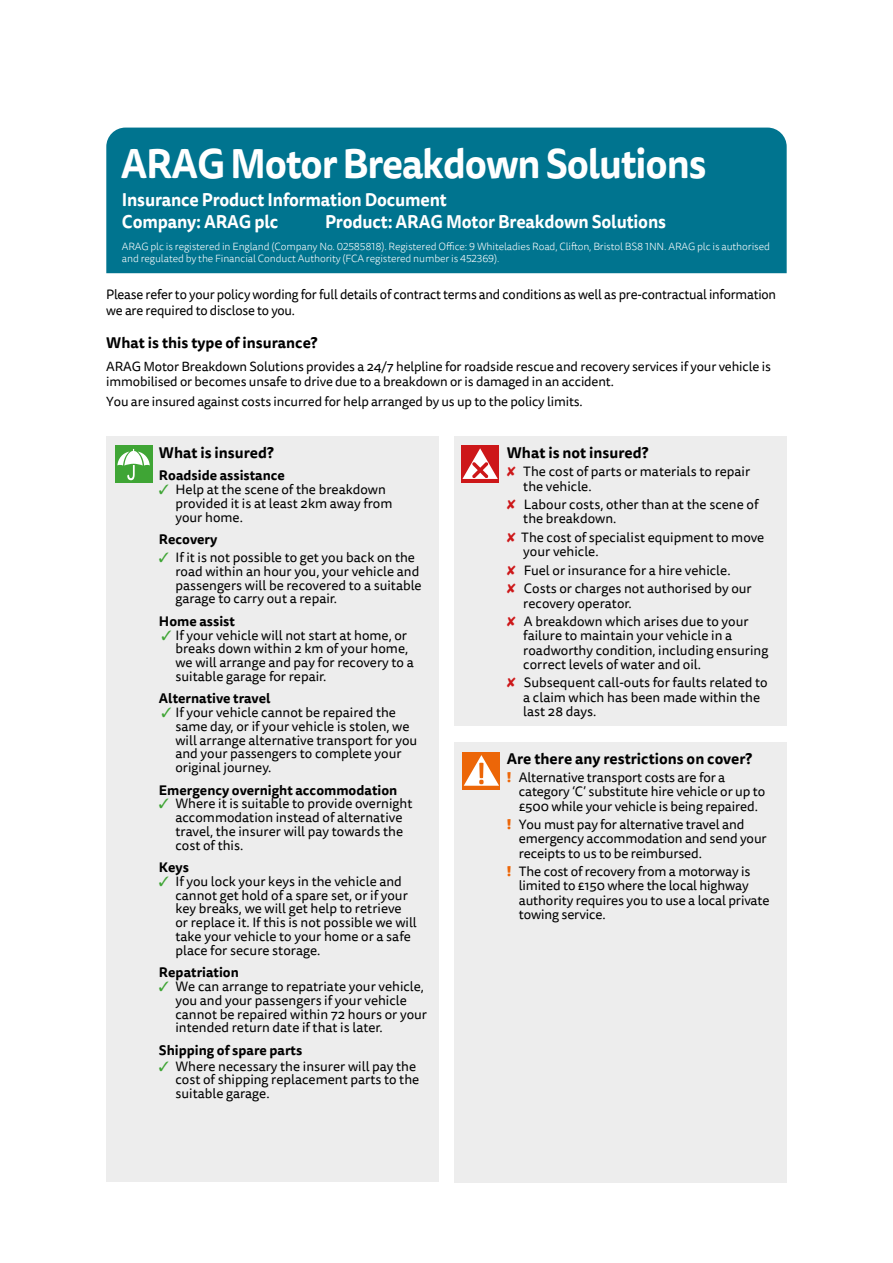
<style>
.page{position:relative;width:893px;height:1263px;background:#fff}
.page>*{position:absolute;margin:0;border:0;box-sizing:border-box;transform-origin:0 0}
.t1{font:700 40.5px "Tisa Sans OT";letter-spacing:-.03em;color:#fff;scale:.95 1}
.t2{font:700 18px/22.5px "Tisa Sans OT";letter-spacing:-.01em;color:#fff;scale:.95 1}
.t3{font:700 15px "Tisa Sans OT";color:#000}
.t4{font:13.5px/13.8px "Tisa Sans OT";color:#000}
.t5{font:700 13.5px "Tisa Sans OT";color:#000}
.t6{font:13.2px/15px "Tisa Sans OT";letter-spacing:-.01em;color:#000}
.t7{font:300 10.5px/12.6px "Tisa Sans OT";letter-spacing:-.01em;color:#fff}
.s1{color:#3fa535}
.s2{color:#cd1719}
.s3{font-weight:900;color:#ec6608}
</style>
<div class="page">
<div style="left:454px;top:436px;width:333px;height:290px;background:#ededed"></div>
<div style="left:454px;top:742px;width:333px;height:440px;background:#ededed"></div>
<div style="left:106px;top:436px;width:333px;height:746px;background:#ededed"></div>
<div style="left:115px;top:446px;width:37px;height:37px;background:#3fa535"></div>
<svg style="left:117px;top:449px;width:33px;height:31px"></svg>
<div style="left:461px;top:446px;width:38px;height:37px;background:#cd1719"></div>
<svg style="left:462px;top:448px;width:36px;height:31px"></svg>
<div style="left:463px;top:752px;width:37px;height:38px;background:#ec6608"></div>
<svg style="left:464px;top:755px;width:35px;height:31px"></svg>
<div style="left:106px;top:128px;width:681px;height:145px;background:#00748f"></div>
<h1 class="t1" style="left:121px;top:138px;width:618px">ARAG Motor Breakdown Solutions</h1>
<h2 class="t2" style="left:122px;top:189px;width:344px">Insurance Product Information Document<br>Company: ARAG plc</h2>
<h2 class="t2" style="left:325px;top:212px;width:360px">Product: ARAG Motor Breakdown Solutions</h2>
<p class="t7" style="left:122px;top:240px;width:650px">ARAG plc is registered in England (Company No. 02585818). Registered Office: 9 Whiteladies Road, Clifton, Bristol BS8 1NN. ARAG plc is authorised and regulated by the Financial Conduct Authority (FCA registered number is 452369).</p>
<p class="t4" style="left:106px;top:287px;width:671px;line-height:16.2px">Please refer to your policy wording for full details of contract terms and conditions as well as pre-contractual information we are required to disclose to you.</p>
<p class="t3" style="left:106px;top:333px;width:213px">What is this type of insurance?</p>
<p class="t6" style="left:106px;top:360px;width:666px">ARAG Motor Breakdown Solutions provides a 24/7 helpline for roadside rescue and recovery services if your vehicle is immobilised or becomes unsafe to drive due to a breakdown or is damaged in an accident.</p>
<p class="t6" style="left:106px;top:394px;width:478px">You are insured against costs incurred for help arranged by us up to the policy limits.</p>
<p class="t3" style="left:159px;top:443px;width:116px">What is insured?</p>
<p class="t5" style="left:159px;top:467px;width:128px">Roadside assistance</p>
<p class="t4" style="left:175px;top:483px;width:219px;text-indent:-16px"><span class="s1">✓</span> Help at the scene of the breakdown provided it is at least 2km away from your home.</p>
<p class="t5" style="left:159px;top:531px;width:60px">Recovery</p>
<p class="t4" style="left:175px;top:551px;width:248px;text-indent:-16px"><span class="s1">✓</span> If it is not possible to get you back on the road within an hour you, your vehicle and passengers will be recovered to a suitable garage to carry out a repair.</p>
<p class="t5" style="left:159px;top:612px;width:78px">Home assist</p>
<p class="t4" style="left:175px;top:629px;width:240px;text-indent:-14px"><span class="s1">✓</span> If your vehicle will not start at home, or breaks down within 2 km of your home, we will arrange and pay for recovery to a suitable garage for repair.</p>
<p class="t5" style="left:159px;top:690px;width:113px">Alternative travel</p>
<p class="t4" style="left:175px;top:706px;width:243px;text-indent:-14px"><span class="s1">✓</span> If your vehicle cannot be repaired the same day, or if your vehicle is stolen, we will arrange alternative transport for you and your passengers to complete your original journey.</p>
<p class="t5" style="left:159px;top:781px;width:240px">Emergency overnight accommodation</p>
<p class="t4" style="left:175px;top:797px;width:238px;text-indent:-16px"><span class="s1">✓</span> Where it is suitable to provide overnight accommodation instead of alternative travel, the insurer will pay towards the cost of this.</p>
<p class="t5" style="left:159px;top:859px;width:32px">Keys</p>
<p class="t4" style="left:175px;top:875px;width:243px;text-indent:-16px"><span class="s1">✓</span> If you lock your keys in the vehicle and cannot get hold of a spare set, or if your key breaks, we will get help to retrieve or replace it. If this is not possible we will take your vehicle to your home or a safe place for secure storage.</p>
<p class="t5" style="left:159px;top:964px;width:81px">Repatriation</p>
<p class="t4" style="left:175px;top:980px;width:253px;text-indent:-16px"><span class="s1">✓</span> We can arrange to repatriate your vehicle, you and your passengers if your vehicle cannot be repaired within 72 hours or your intended return date if that is later.</p>
<p class="t5" style="left:159px;top:1041px;width:145px">Shipping of spare parts</p>
<p class="t4" style="left:175px;top:1060px;width:245px;text-indent:-16px"><span class="s1">✓</span> Where necessary the insurer will pay the cost of shipping replacement parts to the suitable garage.</p>
<p class="t3" style="left:507px;top:443px;width:143px">What is not insured?</p>
<p class="t4" style="left:523px;top:465px;width:229px;line-height:14.2px;text-indent:-16px"><span class="s2">✘</span> The cost of parts or materials to repair the vehicle.</p>
<p class="t4" style="left:523px;top:498px;width:237px;line-height:14.2px;text-indent:-16px"><span class="s2">✘</span> Labour costs, other than at the scene of the breakdown.</p>
<p class="t4" style="left:523px;top:531px;width:243px;line-height:14.2px;text-indent:-16px"><span class="s2">✘</span> The cost of specialist equipment to move your vehicle.</p>
<p class="t4" style="left:507px;top:562px;width:247px;line-height:18.5px"><span class="s2">✘</span> Fuel or insurance for a hire vehicle.<br><span class="s2">✘</span> Costs or charges not authorised by our</p>
<p class="t4" style="left:507px;top:594px;width:243px;line-height:18.5px;text-indent:16px">recovery operator.<br><span class="s2">✘</span> A breakdown which arises due to your</p>
<p class="t4" style="left:523px;top:629px;width:247px;line-height:14.2px">failure to maintain your vehicle in a roadworthy condition, including ensuring correct levels of water and oil.</p>
<p class="t4" style="left:523px;top:676px;width:246px;line-height:14.2px;text-indent:-16px"><span class="s2">✘</span> Subsequent call-outs for faults related to a claim which has been made within the last 28 days.</p>
<p class="t3" style="left:507px;top:749px;width:247px">Are there any restrictions on cover?</p>
<p class="t4" style="left:519px;top:771px;width:248px;line-height:14.2px;text-indent:-12px"><span class="s3">!</span> Alternative transport costs are for a category ‘C’ substitute hire vehicle or up to £500 while your vehicle is being repaired.</p>
<p class="t4" style="left:519px;top:818px;width:250px;line-height:14.2px;text-indent:-12px"><span class="s3">!</span> You must pay for alternative travel and emergency accommodation and send your receipts to us to be reimbursed.</p>
<p class="t4" style="left:519px;top:865px;width:252px;line-height:14.2px;text-indent:-12px"><span class="s3">!</span> The cost of recovery from a motorway is limited to £150 where the local highway authority requires you to use a local private towing service.</p>
</div>
